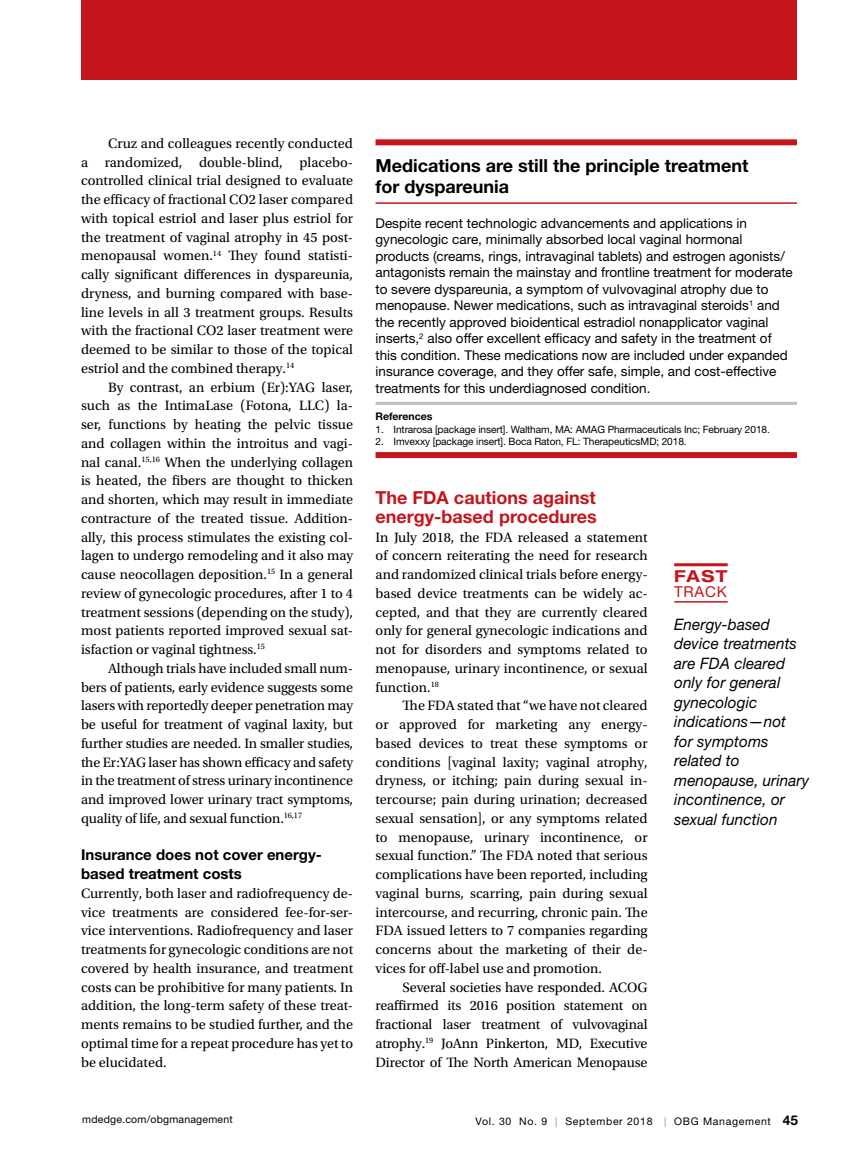
<style>
.page{position:relative;width:851px;height:1161px;background:#fff}
.page>*{position:absolute;margin:0;border:0;box-sizing:border-box;transform-origin:0 0}
.t1{font:700 18px/21px "Helvetica Neue LT Std";color:#000}
.t2{font:700 18px/18.8px "Helvetica Neue LT Std";color:#c4161c}
.t3{font:700 expanded 16.5px "Helvetica Neue LT Std";color:#c4161c}
.t4{font:italic 15.75px/19.5px "Helvetica Neue LT Std";letter-spacing:.005em;color:#000}
.t5{font:700 15px/18.8px "Helvetica Neue LT Std";color:#000}
.t6{font:15px "Helvetica Neue LT Std";letter-spacing:.05em;color:#c4161c}
.t7{font:14.25px/18.8px "Utopia Std";color:#000;text-align:justify}
.t8{font:13.5px/16.5px "Helvetica Neue LT Std";color:#000}
.t9{font:10.5px "Helvetica Neue LT Std";letter-spacing:.065em;color:#000}
.t10{font:10.5px "Helvetica Neue LT Std";letter-spacing:.02em;color:#000}
.t11{font:700 10.5px "Helvetica Neue LT Std";color:#000}
.t12{font:10.2px "Helvetica Neue LT Std";letter-spacing:-.01em;color:#000}
.s1{color:#939598}
.s2{font-weight:700;font-size:13.5px}
</style>
<div class="page">
<hr style="left:674px;top:601px;width:53px;height:2px;background:#c4161c">
<hr style="left:674px;top:563px;width:53px;height:3px;background:#c4161c">
<div style="left:81px;top:0;width:715px;height:80px;background:#c4161c"></div>
<div style="left:375px;top:139px;width:421px;height:6px;background:#c4161c"></div>
<hr style="left:375px;top:202px;width:421px;height:2px;background:#c4161c">
<hr style="left:375px;top:402px;width:421px;height:3px;background:#bcbec0">
<div style="left:375px;top:452px;width:421px;height:6px;background:#c4161c"></div>
<p class="t7" style="left:81px;top:134px;width:273px;text-indent:27px">Cruz and colleagues recently conducted a randomized, double-blind, placebo&shy;controlled clinical trial designed to evaluate the efficacy of fractional CO2 laser compared with topical estriol and laser plus estriol for the treatment of vaginal atrophy in 45 post&shy;menopausal women.<sup>14</sup> They found statisti&shy;cally significant differences in dyspareunia, dryness, and burning compared with base&shy;line levels in all 3 treatment groups. Results with the fractional CO2 laser treatment were deemed to be similar to those of the topical estriol and the combined therapy.<sup>14</sup></p>
<p class="t7" style="left:81px;top:378px;width:273px;text-indent:27px">By contrast, an erbium (Er):YAG laser, such as the IntimaLase (Fotona, LLC) la&shy;ser, functions by heating the pelvic tissue and collagen within the introitus and vagi&shy;nal canal.<sup>15,16</sup> When the underlying collagen is heated, the fibers are thought to thicken and shorten, which may result in immediate contracture of the treated tissue. Addition&shy;ally, this process stimulates the existing col&shy;lagen to undergo remodeling and it also may cause neocollagen deposition.<sup>15</sup> In a general review of gynecologic procedures, after 1 to 4 treatment sessions (depending on the study), most patients reported improved sexual sat&shy;isfaction or vaginal tightness.<sup>15</sup></p>
<p class="t7" style="left:81px;top:659px;width:273px;text-indent:27px">Although trials have included small num&shy;bers of patients, early evidence suggests some lasers with reportedly deeper penetration may be useful for treatment of vaginal laxity, but further studies are needed. In smaller studies, the Er:YAG laser has shown efficacy and safety in the treatment of stress urinary incontinence and improved lower urinary tract symptoms, quality of life, and sexual function.<sup>16,17</sup></p>
<p class="t5" style="left:81px;top:845px;width:242px">Insurance does not cover energy&shy;based treatment costs</p>
<p class="t7" style="left:81px;top:884px;width:273px">Currently, both laser and radiofrequency de&shy;vice treatments are considered fee-for-ser&shy;vice interventions. Radiofrequency and laser treatments for gynecologic conditions are not covered by health insurance, and treatment costs can be prohibitive for many patients. In addition, the long-term safety of these treat&shy;ments remains to be studied further, and the optimal time for a repeat procedure has yet to be elucidated.</p>
<p class="t1" style="left:375px;top:155px;width:374px">Medications are still the principle treatment for dyspareunia</p>
<p class="t8" style="left:375px;top:215px;width:419px">Despite recent technologic advancements and applications in gynecologic care, minimally absorbed local vaginal hormonal products (creams, rings, intravaginal tablets) and estrogen agonists/ antagonists remain the mainstay and frontline treatment for moderate to severe dyspareunia, a symptom of vulvovaginal atrophy due to menopause. Newer medications, such as intravaginal steroids<sup>1</sup> and the recently approved bioidentical estradiol nonapplicator vaginal inserts,<sup>2</sup> also offer excellent efficacy and safety in the treatment of this condition. These medications now are included under expanded insurance coverage, and they offer safe, simple, and cost-effective treatments for this underdiagnosed condition.</p>
<p class="t11" style="left:375px;top:410px;width:58px">References</p>
<p class="t12" style="left:375px;top:423px;width:396px">1. Intrarosa [package insert]. Waltham, MA: AMAG Pharmaceuticals Inc; February 2018.</p>
<p class="t12" style="left:375px;top:436px;width:313px">2. Imvexxy [package insert]. Boca Raton, FL: TherapeuticsMD; 2018.</p>
<p class="t2" style="left:375px;top:488px;width:223px">The FDA cautions against energy-based procedures</p>
<p class="t7" style="left:375px;top:528px;width:273px">In July 2018, the FDA released a statement of concern reiterating the need for research and randomized clinical trials before energy&shy;based device treatments can be widely ac&shy;cepted, and that they are currently cleared only for general gynecologic indications and not for disorders and symptoms related to menopause, urinary incontinence, or sexual function.<sup>18</sup></p>
<p class="t7" style="left:375px;top:697px;width:273px;text-indent:27px">The FDA stated that “we have not cleared or approved for marketing any energy&shy;based devices to treat these symptoms or conditions [vaginal laxity; vaginal atrophy, dryness, or itching; pain during sexual in&shy;tercourse; pain during urination; decreased sexual sensation], or any symptoms related to menopause, urinary incontinence, or sexual function.” The FDA noted that serious complications have been reported, including vaginal burns, scarring, pain during sexual intercourse, and recurring, chronic pain. The FDA issued letters to 7 companies regarding concerns about the marketing of their de&shy;vices for off-label use and promotion.</p>
<p class="t7" style="left:375px;top:978px;width:273px;text-indent:27px">Several societies have responded. ACOG reaffirmed its 2016 position statement on fractional laser treatment of vulvovaginal atrophy.<sup>19</sup> JoAnn Pinkerton, MD, Executive Director of The North American Menopause</p>
<p class="t3" style="left:674px;top:566px;width:55px">FAST</p>
<p class="t6" style="left:674px;top:583px;width:54px">TRACK</p>
<p class="t4" style="left:674px;top:614px;width:137px">Energy-based device treatments are FDA cleared only for general gynecologic indications—not<br>for symptoms related to menopause, urinary incontinence, or sexual function</p>
<p class="t10" style="left:82px;top:1114px;width:152px">mdedge.com/obgmanagement</p>
<p class="t9" style="left:475px;top:1115px;width:324px">Vol. 30 No. 9 <span class="s1">|</span> September 2018 <span class="s1">|</span> OBG Management <span class="s2">45</span></p>
</div>
